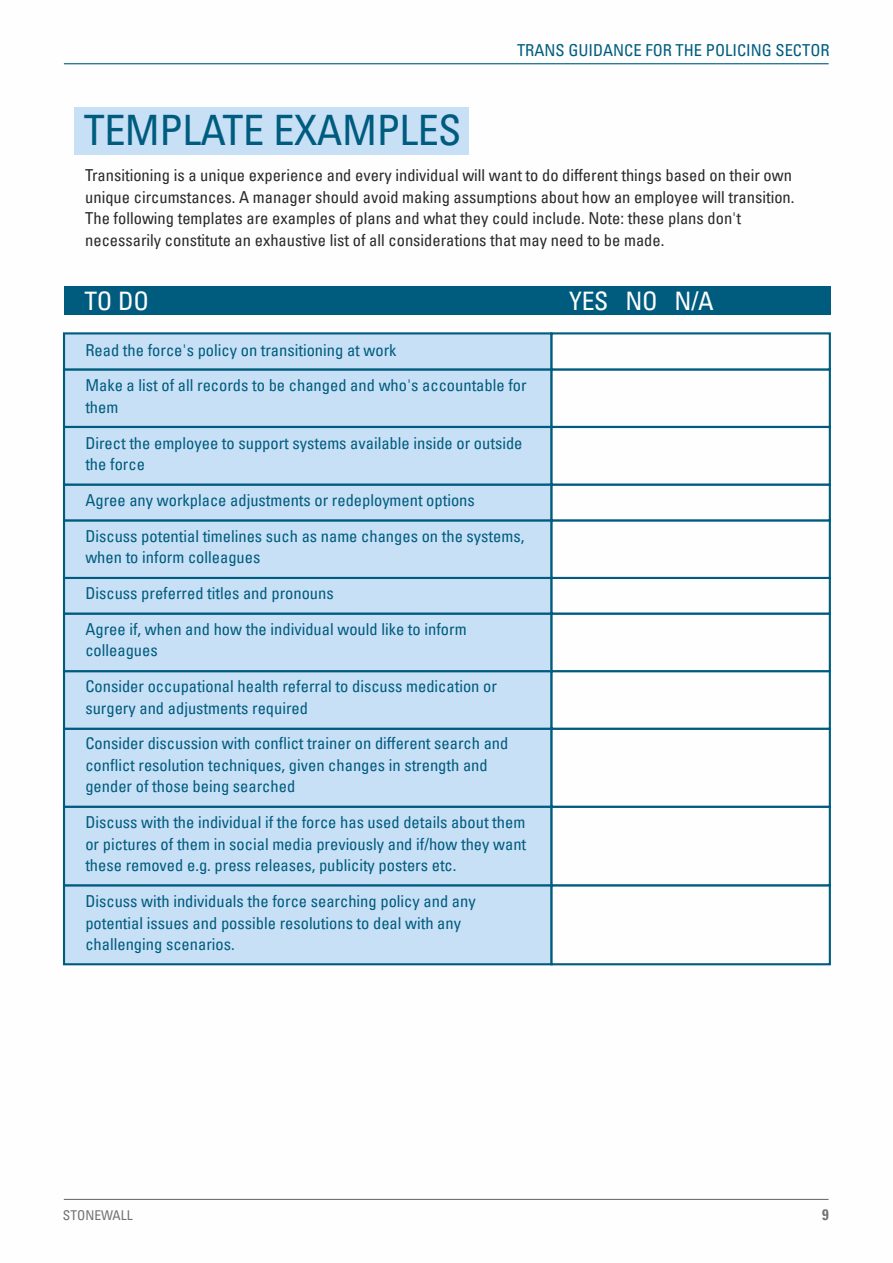
<style>
.page{position:relative;width:893px;height:1263px;background:#fff}
.page>*{position:absolute;margin:0;border:0;box-sizing:border-box;transform-origin:0 0}
.t1{font:condensed 42px "Univers LT Pro";letter-spacing:-.01em;color:#005c7e}
.t2{font:condensed 25.5px "Univers LT Pro";letter-spacing:-.01em;color:#fefefe}
.t3{font:condensed 16.5px/35.7px "Univers LT Pro";color:#005c7e}
.t4{font:condensed 16.5px/21.6px "Univers LT Pro";color:#2b2a29}
.t5{font:700 condensed 15px "Univers LT Pro";color:#727271}
.t6{font:condensed 13.5px "Univers LT Pro";color:#727271}
</style>
<div class="page">
<div style="left:74px;top:107px;width:394px;height:47px;background:#c8e0f6"></div>
<svg style="left:62px;top:332px;width:769px;height:634px"></svg>
<div style="left:64px;top:286px;width:767px;height:29px;background:#005c7e"></div>
<hr style="left:64px;top:63px;width:765px;height:1px;background:#005c7e">
<hr style="left:64px;top:1199px;width:765px;height:1px;background:#727271">
<h1 class="t1" style="left:84px;top:104px;width:379px">TEMPLATE EXAMPLES</h1>
<p class="t3" style="left:517px;top:31px;width:314px">TRANS GUIDANCE FOR THE POLICING SECTOR</p>
<p class="t4" style="left:85px;top:164px;width:711px">Transitioning is a unique experience and every individual will want to do different things based on their own unique circumstances. A manager should avoid making assumptions about how an employee will transition.<br>The following templates are examples of plans and what they could include. Note: these plans don't necessarily constitute an exhaustive list of all considerations that may need to be made.</p>
<h2 class="t2" style="left:85px;top:284px;width:66px">TO DO</h2>
<h2 class="t2" style="left:569px;top:284px;width:146px">YES NO N/A</h2>
<p class="t3" style="left:85px;top:332px;width:443px">Read the force's policy on transitioning at work<br>Make a list of all records to be changed and who's accountable for</p>
<p class="t3" style="left:85px;top:389px;width:439px">them<br>Direct the employee to support systems available inside or outside</p>
<p class="t3" style="left:85px;top:446px;width:440px">the force<br>Agree any workplace adjustments or redeployment options<br>Discuss potential timelines such as name changes on the systems,</p>
<p class="t3" style="left:85px;top:539px;width:383px">when to inform colleagues<br>Discuss preferred titles and pronouns<br>Agree if, when and how the individual would like to inform</p>
<p class="t3" style="left:85px;top:632px;width:413px">colleagues<br>Consider occupational health referral to discuss medication or</p>
<p class="t3" style="left:85px;top:689px;width:425px">surgery and adjustments required<br>Consider discussion with conflict trainer on different search and</p>
<p class="t3" style="left:85px;top:754px;width:404px;line-height:21.6px">conflict resolution techniques, given changes in strength and gender of those being searched</p>
<p class="t3" style="left:85px;top:811px;width:442px;line-height:21.6px;text-align:justify">Discuss with the individual if the force has used details about them or pictures of them in social media previously and if/how they want these removed e.g. press releases, publicity posters etc.</p>
<p class="t3" style="left:85px;top:890px;width:392px;line-height:21.6px">Discuss with individuals the force searching policy and any potential issues and possible resolutions to deal with any challenging scenarios.</p>
<p class="t6" style="left:63px;top:1207px;width:71px">STONEWALL</p>
<p class="t5" style="left:822px;top:1209px;width:8px">9</p>
</div>
